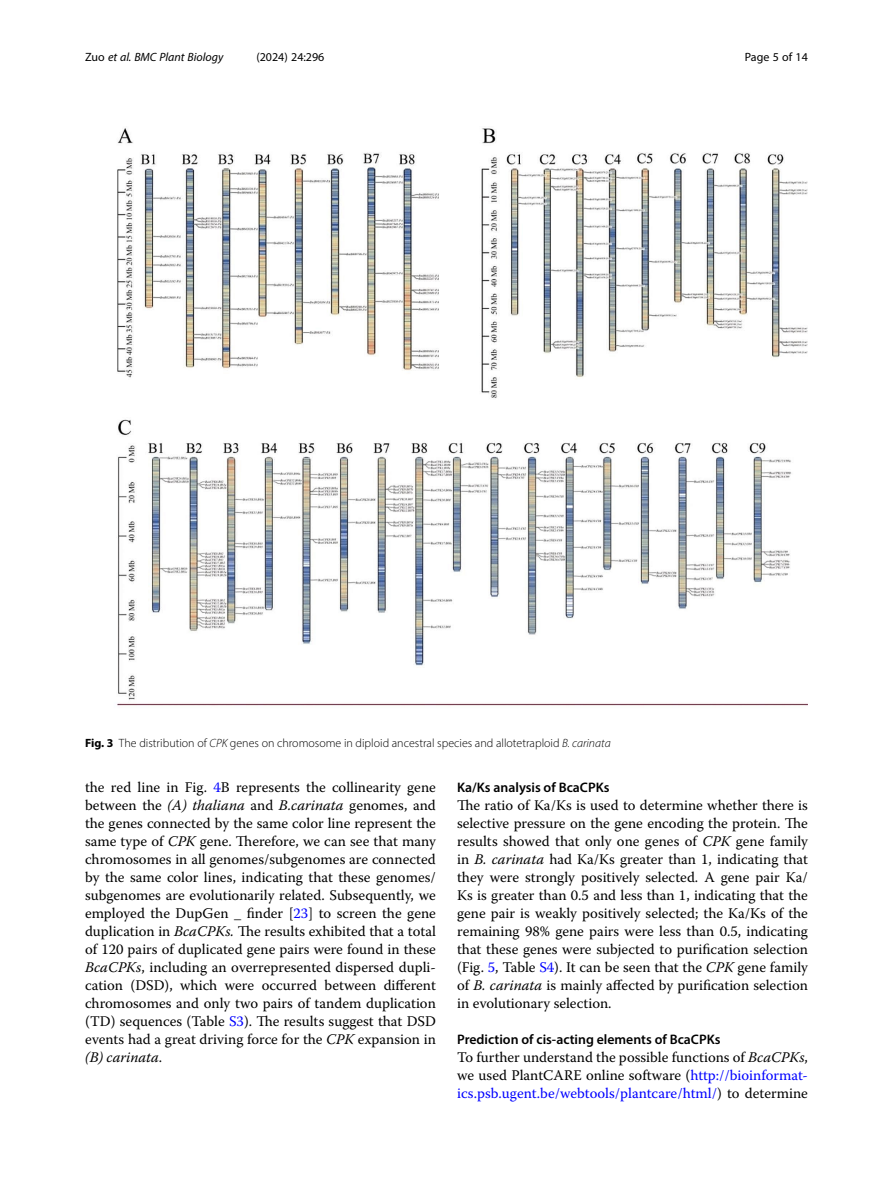
<style>
.page{position:relative;width:893px;height:1191px;background:#fff}
.page>*{position:absolute;margin:0;border:0;box-sizing:border-box;transform-origin:0 0}
.Body_Text{font:14.7px/18px "Warnock Pro";color:#000;text-align:justify}
.Head_2{font:600 13.8px "Myriad Pro";color:#000}
.Figure_Caption{font:300 12px "Myriad Pro";color:#000}
.t1{font:italic 12px "Myriad Pro";color:#000}
.t2{font:12px "Myriad Pro";color:#000}
.s1{font-style:normal}
.s2{font-weight:700}
.s3{font-style:italic}
.s4{color:#00f}
</style>
<div class="page">
<img style="left:117px;top:128px;width:691px;height:578px">
<p class="t1" style="left:85px;top:50px;width:140px"><span class="s1">Zuo</span> et al. BMC Plant Biology</p>
<p class="t2" style="left:256px;top:50px;width:70px">(2024) 24:296</p>
<p class="t2" style="left:745px;top:50px;width:65px">Page 5 of 14</p>
<p class="Figure_Caption" style="left:85px;top:735px;width:527px"><span class="s2">Fig. 3</span> The distribution of <span class="s3">CPK</span> genes on chromosome in diploid ancestral species and allotetraploid <span class="s3">B. carinata</span></p>
<p class="Body_Text" style="left:85px;top:778px;width:352px">the red line in Fig. <span class="s4">4</span>B represents the collinearity gene between the <span class="s3">(A) thaliana</span> and <span class="s3">B.carinata</span> genomes, and the genes connected by the same color line represent the same type of <span class="s3">CPK</span> gene. Therefore, we can see that many chromosomes in all genomes/subgenomes are connected by the same color lines, indicating that these genomes/ subgenomes are evolutionarily related. Subsequently, we employed the DupGen _ finder [<span class="s4">23</span>] to screen the gene duplication in <span class="s3">BcaCPKs.</span> The results exhibited that a total of 120 pairs of duplicated gene pairs were found in these <span class="s3">BcaCPKs</span>, including an overrepresented dispersed dupli&shy;cation (DSD), which were occurred between different chromosomes and only two pairs of tandem duplication (TD) sequences (Table <span class="s4">S3</span>). The results suggest that DSD events had a great driving force for the <span class="s3">CPK</span> expansion in <span class="s3">(B) carinata</span>.</p>
<p class="Head_2" style="left:457px;top:779px;width:154px">Ka/Ks analysis of BcaCPKs</p>
<p class="Body_Text" style="left:457px;top:796px;width:352px">The ratio of Ka/Ks is used to determine whether there is selective pressure on the gene encoding the protein. The results showed that only one genes of <span class="s3">CPK</span> gene family in <span class="s3">B. carinata</span> had Ka/Ks greater than 1, indicating that they were strongly positively selected. A gene pair Ka/ Ks is greater than 0.5 and less than 1, indicating that the gene pair is weakly positively selected; the Ka/Ks of the remaining 98% gene pairs were less than 0.5, indicating that these genes were subjected to purification selection (Fig. <span class="s4">5</span>, Table <span class="s4">S4</span>). It can be seen that the <span class="s3">CPK</span> gene family of <span class="s3">B. carinata</span> is mainly affected by purification selection in evolutionary selection.</p>
<p class="Head_2" style="left:457px;top:1031px;width:265px">Prediction of cis-acting elements of BcaCPKs</p>
<p class="Body_Text" style="left:457px;top:1048px;width:352px">To further understand the possible functions of <span class="s3">BcaCPKs</span>, we used PlantCARE online software (<span class="s4">http://bioinformat&shy;ics.psb.ugent.be/webtools/plantcare/html/</span>) to determine</p>
</div>
